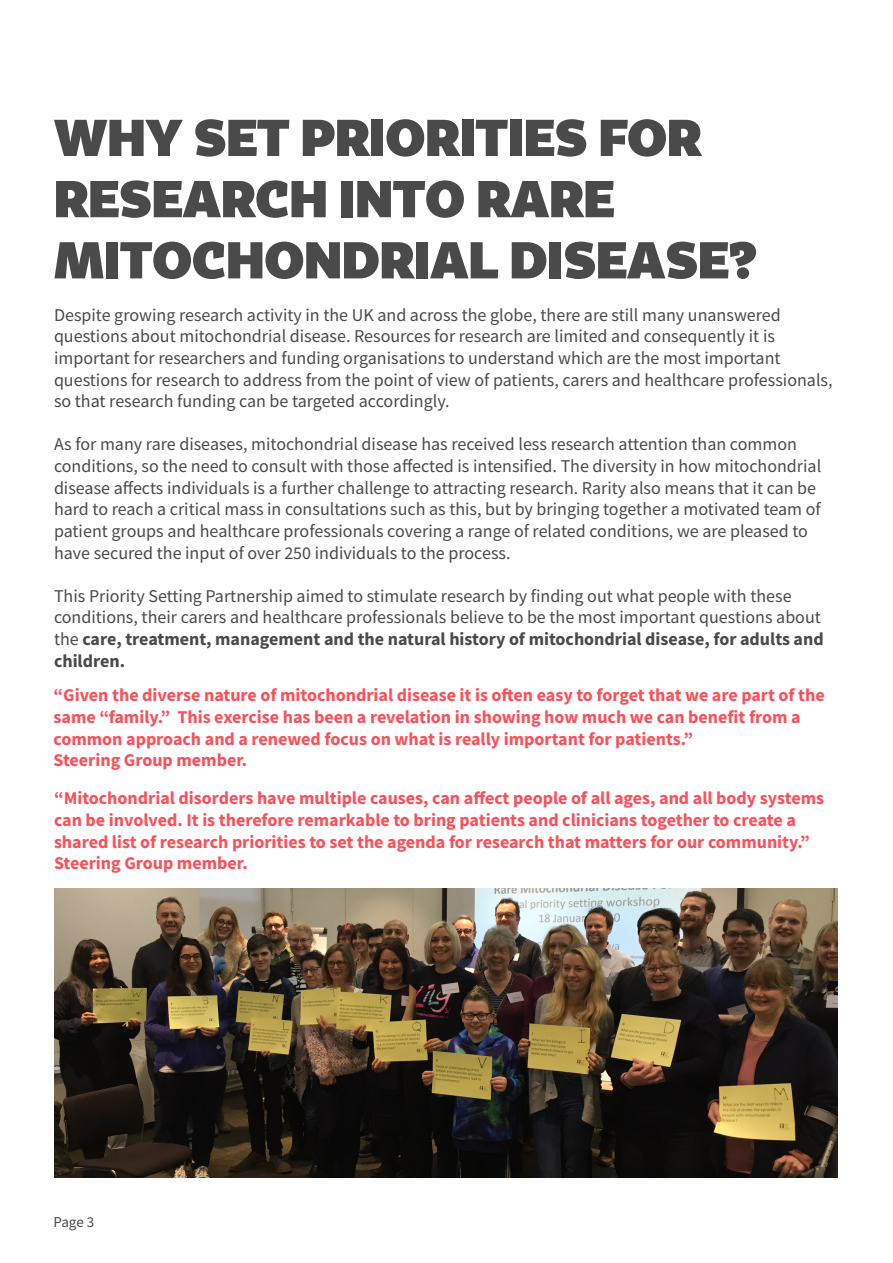
<style>
.page{position:relative;width:893px;height:1263px;background:#fff}
.page>*{position:absolute;margin:0;border:0;box-sizing:border-box;transform-origin:0 0}
.t1{font:500 51px/61.2px "Tabac Sans";color:#4a4a4a}
.t2{font:18px/21.6px "Source Sans Pro";color:#4a4a4a}
.t3{font:700 18px/21.6px "Source Sans Pro";color:#fa505a}
.t4{font:15px "Source Sans Pro";color:#4a4a4a}
.s1{font-weight:700}
</style>
<div class="page">
<img style="left:54px;top:889px;width:784px;height:289px">
<h1 class="t1" style="left:54px;top:107px;width:705px">WHY SET PRIORITIES FOR<br>RESEARCH INTO RARE<br>MITOCHONDRIAL DISEASE?</h1>
<p class="t2" style="left:54px;top:304px;width:780px">Despite growing research activity in the UK and across the globe, there are still many unanswered questions about mitochondrial disease. Resources for research are limited and consequently it is important for researchers and funding organisations to understand which are the most important questions for research to address from the point of view of patients, carers and healthcare professionals, so that research funding can be targeted accordingly.</p>
<p class="t2" style="left:54px;top:434px;width:769px">As for many rare diseases, mitochondrial disease has received less research attention than common conditions, so the need to consult with those affected is intensified. The diversity in how mitochondrial disease affects individuals is a further challenge to attracting research. Rarity also means that it can be hard to reach a critical mass in consultations such as this, but by bringing together a motivated team of patient groups and healthcare professionals covering a range of related conditions, we are pleased to have secured the input of over 250 individuals to the process.</p>
<p class="t2" style="left:54px;top:585px;width:771px">This Priority Setting Partnership aimed to stimulate research by finding out what people with these conditions, their carers and healthcare professionals believe to be the most important questions about the <span class="s1">care, treatment, management and the natural history of mitochondrial disease, for adults and children.</span></p>
<p class="t3" style="left:54px;top:684px;width:773px">“Given the diverse nature of mitochondrial disease it is often easy to forget that we are part of the same “family.” This exercise has been a revelation in showing how much we can benefit from a common approach and a renewed focus on what is really important for patients.”<br>Steering Group member.</p>
<p class="t3" style="left:54px;top:787px;width:772px">“Mitochondrial disorders have multiple causes, can affect people of all ages, and all body systems can be involved. It is therefore remarkable to bring patients and clinicians together to create a shared list of research priorities to set the agenda for research that matters for our community.” Steering Group member.</p>
<p class="t4" style="left:54px;top:1212px;width:42px">Page 3</p>
</div>
